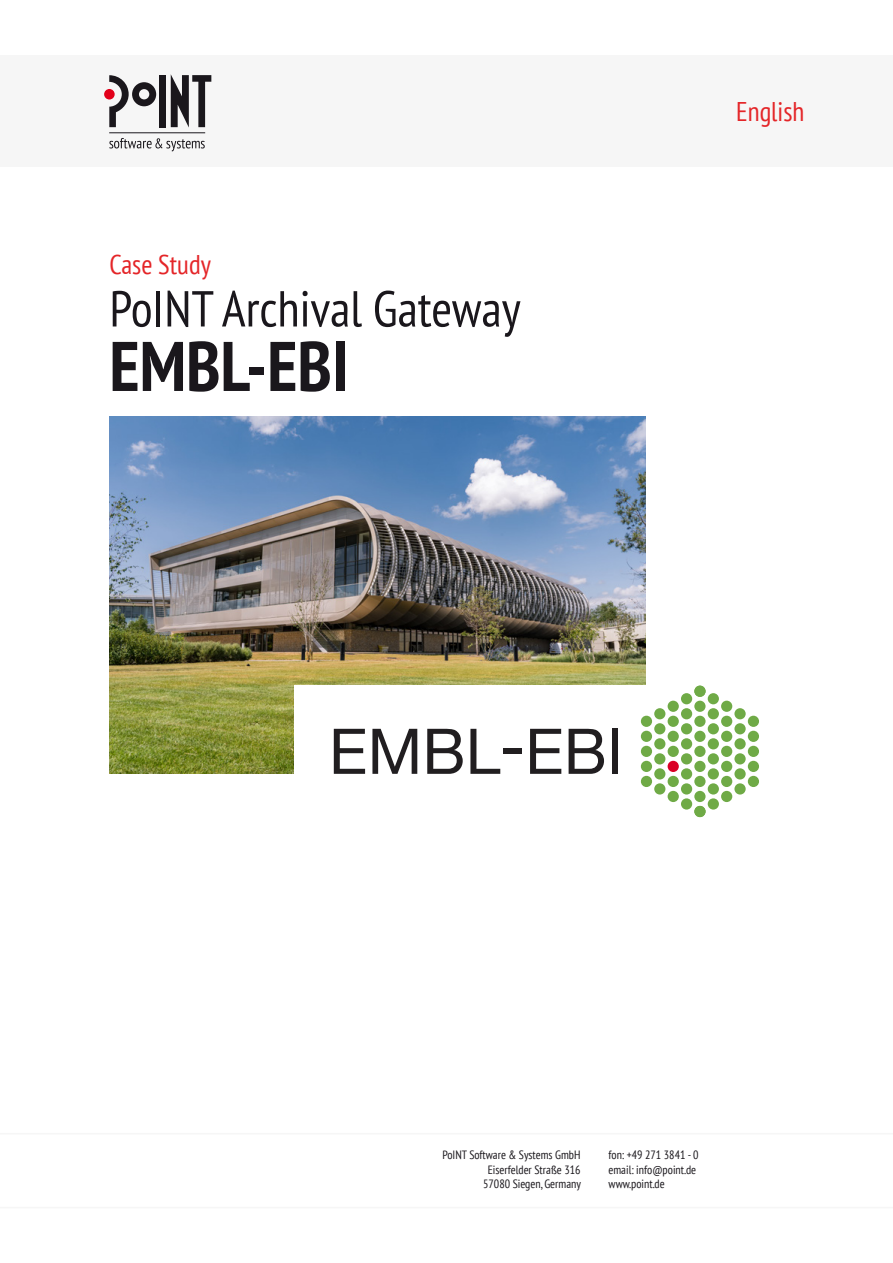
<style>
.page{position:relative;width:893px;height:1263px;background:#fff}
.page>*{position:absolute;margin:0;border:0;box-sizing:border-box;transform-origin:0 0}
.t1{font:700 condensed 70.05px "PT Sans";color:#1a171c}
.t2{font:condensed 50.4px "PT Sans";color:#1a171c}
.t3{font:condensed 27px "PT Sans";color:#e42528}
.t4{font:condensed 12px/14.4px "PT Sans";color:#1a171c;text-align:right}
</style>
<div class="page">
<div style="left:0;top:55px;width:893px;height:112px;background:#f6f6f6"></div>
<hr style="left:109px;top:132px;width:96px;height:1px;background:#1a171c">
<svg style="left:109px;top:138px;width:96px;height:13px"></svg>
<svg style="left:109px;top:75px;width:47px;height:52px"></svg>
<div style="left:104px;top:89px;width:11px;height:11px;background:#e2001a;border-radius:50%"></div>
<div style="left:160px;top:75px;width:6px;height:52px;background:#1a171c"></div>
<svg style="left:171px;top:75px;width:40px;height:53px"></svg>
<hr style="left:0;top:1133px;width:893px;height:1px;background:#f6f6f6">
<hr style="left:0;top:1207px;width:893px;height:1px;background:#f6f6f6">
<img style="left:110px;top:416px;width:536px;height:358px">
<svg style="left:294px;top:686px;width:465px;height:131px"></svg>
<div style="left:694px;top:686px;width:12px;height:11px;background:#6faa46;border-radius:50%"></div>
<div style="left:694px;top:806px;width:12px;height:11px;background:#6faa46;border-radius:50%"></div>
<div style="left:708px;top:693px;width:11px;height:11px;background:#6faa46;border-radius:50%"></div>
<div style="left:681px;top:693px;width:11px;height:11px;background:#6faa46;border-radius:50%"></div>
<div style="left:708px;top:798px;width:11px;height:11px;background:#6faa46;border-radius:50%"></div>
<div style="left:681px;top:798px;width:11px;height:11px;background:#6faa46;border-radius:50%"></div>
<div style="left:694px;top:701px;width:12px;height:11px;background:#6faa46;border-radius:50%"></div>
<div style="left:721px;top:701px;width:11px;height:11px;background:#6faa46;border-radius:50%"></div>
<div style="left:668px;top:701px;width:11px;height:11px;background:#6faa46;border-radius:50%"></div>
<div style="left:694px;top:791px;width:12px;height:11px;background:#6faa46;border-radius:50%"></div>
<div style="left:721px;top:791px;width:11px;height:11px;background:#6faa46;border-radius:50%"></div>
<div style="left:668px;top:791px;width:11px;height:11px;background:#6faa46;border-radius:50%"></div>
<div style="left:708px;top:708px;width:11px;height:11px;background:#6faa46;border-radius:50%"></div>
<div style="left:734px;top:708px;width:12px;height:11px;background:#6faa46;border-radius:50%"></div>
<div style="left:681px;top:708px;width:11px;height:11px;background:#6faa46;border-radius:50%"></div>
<div style="left:654px;top:708px;width:11px;height:11px;background:#6faa46;border-radius:50%"></div>
<div style="left:708px;top:723px;width:11px;height:11px;background:#6faa46;border-radius:50%"></div>
<div style="left:734px;top:723px;width:12px;height:11px;background:#6faa46;border-radius:50%"></div>
<div style="left:681px;top:723px;width:11px;height:11px;background:#6faa46;border-radius:50%"></div>
<div style="left:654px;top:723px;width:11px;height:11px;background:#6faa46;border-radius:50%"></div>
<div style="left:708px;top:738px;width:11px;height:11px;background:#6faa46;border-radius:50%"></div>
<div style="left:734px;top:738px;width:12px;height:11px;background:#6faa46;border-radius:50%"></div>
<div style="left:681px;top:738px;width:11px;height:11px;background:#6faa46;border-radius:50%"></div>
<div style="left:654px;top:738px;width:11px;height:11px;background:#6faa46;border-radius:50%"></div>
<div style="left:708px;top:753px;width:11px;height:11px;background:#6faa46;border-radius:50%"></div>
<div style="left:734px;top:753px;width:12px;height:11px;background:#6faa46;border-radius:50%"></div>
<div style="left:681px;top:753px;width:11px;height:11px;background:#6faa46;border-radius:50%"></div>
<div style="left:654px;top:753px;width:11px;height:11px;background:#6faa46;border-radius:50%"></div>
<div style="left:708px;top:768px;width:11px;height:11px;background:#6faa46;border-radius:50%"></div>
<div style="left:734px;top:768px;width:12px;height:11px;background:#6faa46;border-radius:50%"></div>
<div style="left:681px;top:768px;width:11px;height:11px;background:#6faa46;border-radius:50%"></div>
<div style="left:654px;top:768px;width:11px;height:11px;background:#6faa46;border-radius:50%"></div>
<div style="left:708px;top:783px;width:11px;height:11px;background:#6faa46;border-radius:50%"></div>
<div style="left:734px;top:783px;width:12px;height:11px;background:#6faa46;border-radius:50%"></div>
<div style="left:681px;top:783px;width:11px;height:11px;background:#6faa46;border-radius:50%"></div>
<div style="left:654px;top:783px;width:11px;height:11px;background:#6faa46;border-radius:50%"></div>
<div style="left:694px;top:716px;width:12px;height:11px;background:#6faa46;border-radius:50%"></div>
<div style="left:721px;top:716px;width:11px;height:11px;background:#6faa46;border-radius:50%"></div>
<div style="left:748px;top:716px;width:11px;height:11px;background:#6faa46;border-radius:50%"></div>
<div style="left:668px;top:716px;width:11px;height:11px;background:#6faa46;border-radius:50%"></div>
<div style="left:641px;top:716px;width:11px;height:11px;background:#6faa46;border-radius:50%"></div>
<div style="left:694px;top:731px;width:12px;height:11px;background:#6faa46;border-radius:50%"></div>
<div style="left:721px;top:731px;width:11px;height:11px;background:#6faa46;border-radius:50%"></div>
<div style="left:748px;top:731px;width:11px;height:11px;background:#6faa46;border-radius:50%"></div>
<div style="left:668px;top:731px;width:11px;height:11px;background:#6faa46;border-radius:50%"></div>
<div style="left:641px;top:731px;width:11px;height:11px;background:#6faa46;border-radius:50%"></div>
<div style="left:694px;top:746px;width:12px;height:11px;background:#6faa46;border-radius:50%"></div>
<div style="left:721px;top:746px;width:11px;height:11px;background:#6faa46;border-radius:50%"></div>
<div style="left:748px;top:746px;width:11px;height:11px;background:#6faa46;border-radius:50%"></div>
<div style="left:668px;top:746px;width:11px;height:11px;background:#6faa46;border-radius:50%"></div>
<div style="left:641px;top:746px;width:11px;height:11px;background:#6faa46;border-radius:50%"></div>
<div style="left:694px;top:761px;width:12px;height:11px;background:#6faa46;border-radius:50%"></div>
<div style="left:721px;top:761px;width:11px;height:11px;background:#6faa46;border-radius:50%"></div>
<div style="left:748px;top:761px;width:11px;height:11px;background:#6faa46;border-radius:50%"></div>
<div style="left:668px;top:761px;width:11px;height:11px;background:#da0025;border-radius:50%"></div>
<div style="left:641px;top:761px;width:11px;height:11px;background:#6faa46;border-radius:50%"></div>
<div style="left:694px;top:776px;width:12px;height:11px;background:#6faa46;border-radius:50%"></div>
<div style="left:721px;top:776px;width:11px;height:11px;background:#6faa46;border-radius:50%"></div>
<div style="left:748px;top:776px;width:11px;height:11px;background:#6faa46;border-radius:50%"></div>
<div style="left:668px;top:776px;width:11px;height:11px;background:#6faa46;border-radius:50%"></div>
<div style="left:641px;top:776px;width:11px;height:11px;background:#6faa46;border-radius:50%"></div>
<svg style="left:334px;top:729px;width:31px;height:45px"></svg>
<svg style="left:372px;top:729px;width:45px;height:45px"></svg>
<svg style="left:427px;top:729px;width:36px;height:45px"></svg>
<svg style="left:470px;top:729px;width:30px;height:45px"></svg>
<svg style="left:530px;top:729px;width:31px;height:45px"></svg>
<svg style="left:569px;top:729px;width:35px;height:45px"></svg>
<div style="left:612px;top:729px;width:6px;height:45px;background:#211e20"></div>
<div style="left:504px;top:748px;width:18px;height:5px;background:#211e20"></div>
<h3 class="t3" style="left:109px;top:247px;width:103px">Case Study</h3>
<h2 class="t2" style="left:109px;top:276px;width:413px">PoINT Archival Gateway</h2>
<h1 class="t1" style="left:109px;top:320px;width:240px">EMBL-EBI</h1>
<h3 class="t3" style="left:736px;top:94px;width:70px">English</h3>
<p class="t4" style="left:442px;top:1147px;width:140px">PoINT Software &amp; Systems GmbH<br>Eiserfelder Straße 316<br>57080 Siegen, Germany</p>
<p class="t4" style="left:608px;top:1148px;width:92px;text-align:left">fon: +49 271 3841 - 0 email: info@point.de www.point.de</p>
</div>
